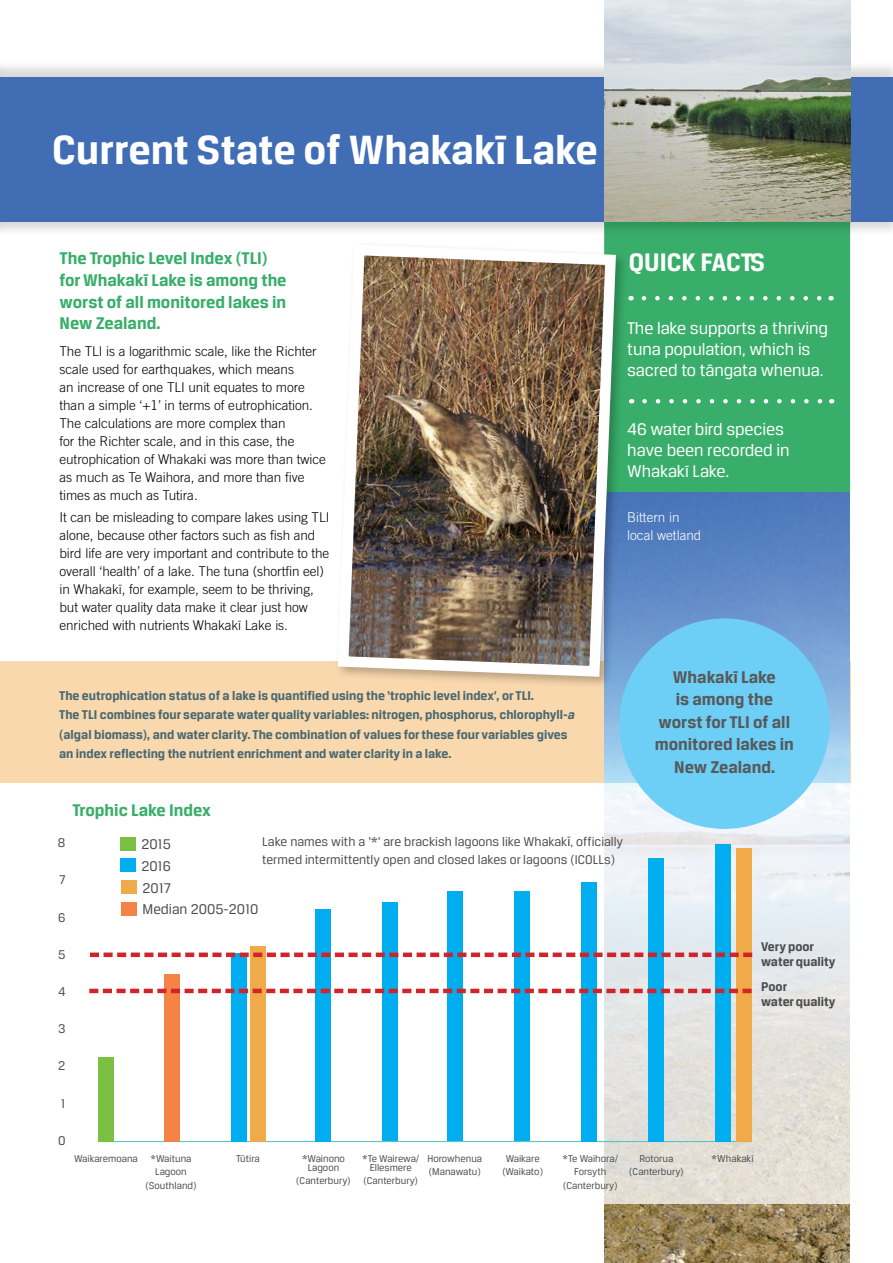
<style>
.page{position:relative;width:893px;height:1263px;background:#fff}
.page>*{position:absolute;margin:0;border:0;box-sizing:border-box;transform-origin:0 0}
.t1{font:700 43.5px "Breuer Text";color:#fff}
.t2{font:700 27px "Breuer Text";color:#fff}
.t3{font:18px/21px "Breuer Text";letter-spacing:-.01em;color:#fff}
.t4{font:700 18px/21.6px "Breuer Text";color:#39ae6a}
.t5{font:700 18px/22.5px "Breuer Text";color:#58595b;text-align:center}
.t6{font:15px "Breuer Text";color:#4d4d4f}
.t7{font:300 13.5px/18px "Trade Gothic LT Maori";letter-spacing:-.005em;color:#000}
.t8{font:700 13.5px/19.5px "Breuer Text";color:#496870}
.t9{font:13.5px/18px "Breuer Text";color:#4d4d4f}
.t10{font:700 13.5px/15px "Breuer Text";color:#4d4d4f}
.t11{font:300 13.5px/18px "Trade Gothic LT Maori";color:#fff}
.t12{font:10.5px/13.2px "Breuer Text";color:#4d4d4f;text-align:center}
.s1{font-style:italic}
.s2{font-family:"Trade Gothic LT Maori";font-weight:300;color:#000}
</style>
<div class="page">
<div style="left:0;top:662px;width:850px;height:121px;background:#f9d8ae"></div>
<div style="left:604px;top:221px;width:246px;height:272px;background:#39ae6a"></div>
<img style="left:605px;top:493px;width:245px;height:769px">
<svg style="left:89px;top:783px;width:761px;height:420px"></svg>
<div style="left:0;top:60px;width:893px;height:90px;background:#000;opacity:.15"></div>
<div style="left:0;top:158px;width:893px;height:79px;background:#000;opacity:.15"></div>
<div style="left:0;top:59px;width:8px;height:90px;background:#000;opacity:.15"></div>
<div style="left:0;top:158px;width:8px;height:79px;background:#000;opacity:.15"></div>
<div style="left:0;top:77px;width:893px;height:144px;background:#416db5"></div>
<img style="left:604px;top:0;width:247px;height:221px">
<svg style="left:608px;top:608px;width:232px;height:231px;background:#82ccf0"></svg>
<svg style="left:644px;top:296px;width:178px;height:4px"></svg>
<svg style="left:644px;top:399px;width:179px;height:4px"></svg>
<div style="left:334px;top:240px;width:294px;height:449px;background:#000;opacity:.26"></div>
<img style="left:332px;top:239px;width:289px;height:443px">
<hr style="left:98px;top:1141px;width:654px;height:1px;background:#4fc2be">
<div style="left:164px;top:974px;width:16px;height:167px;background:#f58345"></div>
<div style="left:98px;top:1057px;width:16px;height:84px;background:#7ac143"></div>
<div style="left:231px;top:953px;width:15px;height:188px;background:#00aeef"></div>
<div style="left:250px;top:946px;width:15px;height:195px;background:#f0aa49"></div>
<div style="left:737px;top:848px;width:15px;height:293px;background:#f0aa49"></div>
<div style="left:121px;top:880px;width:15px;height:14px;background:#f0aa49"></div>
<div style="left:120px;top:859px;width:16px;height:13px;background:#00aeef"></div>
<div style="left:120px;top:837px;width:16px;height:13px;background:#7ac143"></div>
<div style="left:316px;top:909px;width:15px;height:232px;background:#00aeef"></div>
<div style="left:383px;top:902px;width:15px;height:239px;background:#00aeef"></div>
<div style="left:448px;top:891px;width:15px;height:250px;background:#00aeef"></div>
<div style="left:515px;top:891px;width:15px;height:250px;background:#00aeef"></div>
<div style="left:582px;top:882px;width:15px;height:259px;background:#00aeef"></div>
<div style="left:649px;top:858px;width:15px;height:283px;background:#00aeef"></div>
<div style="left:716px;top:844px;width:15px;height:297px;background:#00aeef"></div>
<svg style="left:90px;top:952px;width:662px;height:5px"></svg>
<svg style="left:89px;top:989px;width:663px;height:4px"></svg>
<div style="left:121px;top:902px;width:15px;height:13px;background:#f58345"></div>
<h1 class="t1" style="left:52px;top:126px;width:547px">Current State of Whakakī Lake</h1>
<h3 class="t4" style="left:60px;top:248px;width:228px">The Trophic Level Index (TLI) for Whakakī Lake is among the worst of all monitored lakes in<br>New Zealand.</h3>
<p class="t7" style="left:60px;top:342px;width:268px">The TLI is a logarithmic scale, like the Richter scale used for earthquakes, which means<br>an increase of one TLI unit equates to more than a simple ‘+1’ in terms of eutrophication.<br>The calculations are more complex than<br>for the Richter scale, and in this case, the eutrophication of Whakaki was more than twice as much as Te Waihora, and more than five times as much as Tutira.</p>
<p class="t7" style="left:60px;top:508px;width:271px">It can be misleading to compare lakes using TLI alone, because other factors such as fish and bird life are very important and contribute to the overall ‘health’ of a lake. The tuna (shortfin eel) in Whakakī, for example, seem to be thriving, but water quality data make it clear just how enriched with nutrients Whakakī Lake is.</p>
<p class="t8" style="left:59px;top:685px;width:517px">The eutrophication status of a lake is quantified using the ‘trophic level index’, or TLI.<br>The TLI combines four separate water quality variables: nitrogen, phosphorus, chlorophyll-<span class="s1">a </span>(algal biomass), and water clarity. The combination of values for these four variables gives an index reflecting the nutrient enrichment and water clarity in a lake.</p>
<h3 class="t4" style="left:73px;top:799px;width:140px">Trophic Lake Index</h3>
<h2 class="t2" style="left:629px;top:248px;width:138px">QUICK FACTS</h2>
<h3 class="t3" style="left:627px;top:317px;width:202px">The lake supports a thriving tuna population, which is sacred to tāngata whenua.</h3>
<h3 class="t3" style="left:627px;top:418px;width:164px">46 water bird species have been recorded in<br>Whakakī Lake.</h3>
<p class="t11" style="left:627px;top:508px;width:76px">Bittern in local wetland</p>
<h3 class="t5" style="left:655px;top:665px;width:141px">Whakakī Lake<br>is among the worst for TLI of all monitored lakes in<br>New Zealand.</h3>
<p class="t9" style="left:58px;top:834px;width:9px">8</p>
<p class="t9" style="left:59px;top:871px;width:8px">7</p>
<p class="t9" style="left:58px;top:908px;width:9px">6</p>
<p class="t9" style="left:58px;top:945px;width:9px">5</p>
<p class="t9" style="left:58px;top:982px;width:9px">4</p>
<p class="t9" style="left:58px;top:1019px;width:9px">3</p>
<p class="t9" style="left:58px;top:1057px;width:9px">2</p>
<p class="t6" style="left:141px;top:836px;width:31px">2015</p>
<p class="t6" style="left:141px;top:858px;width:31px">2016</p>
<p class="t6" style="left:143px;top:880px;width:30px">2017</p>
<p class="t9" style="left:262px;top:833px;width:362px">Lake names with a ‘*’ are brackish lagoons like Whakak<span class="s2">ī</span>, officially termed intermittently open and closed lakes or lagoons (ICOLLs)</p>
<p class="t6" style="left:143px;top:901px;width:117px">Median 2005-2010</p>
<p class="t10" style="left:761px;top:939px;width:76px">Very poor water quality</p>
<p class="t10" style="left:761px;top:979px;width:76px">Poor<br>water quality</p>
<p class="t9" style="left:61px;top:1094px;width:6px">1</p>
<p class="t9" style="left:58px;top:1131px;width:9px">0</p>
<p class="t12" style="left:74px;top:1152px;width:65px">Waikaremoana</p>
<p class="t12" style="left:302px;top:1154px;width:44px;line-height:9px">*Wainono<br>Lagoon</p>
<p class="t12" style="left:296px;top:1174px;width:56px">(Canterbury)</p>
<p class="t12" style="left:146px;top:1152px;width:52px">*Waituna<br>Lagoon (Southland)</p>
<p class="t12" style="left:236px;top:1152px;width:25px">Tūtira</p>
<p class="t12" style="left:362px;top:1154px;width:59px;line-height:9px">*Te Wairewa/<br>Ellesmere</p>
<p class="t12" style="left:364px;top:1174px;width:56px">(Canterbury)</p>
<p class="t12" style="left:562px;top:1152px;width:57px">*Te Waihora/<br>Forsyth (Canterbury)</p>
<p class="t12" style="left:629px;top:1152px;width:56px">Rotorua (Canterbury)</p>
<p class="t12" style="left:428px;top:1152px;width:56px;text-align:left">Horowhenua (Manawatu)</p>
<p class="t12" style="left:502px;top:1152px;width:42px">Waikare (Waikato)</p>
<p class="t12" style="left:712px;top:1152px;width:44px">*Whakakī</p>
</div>
